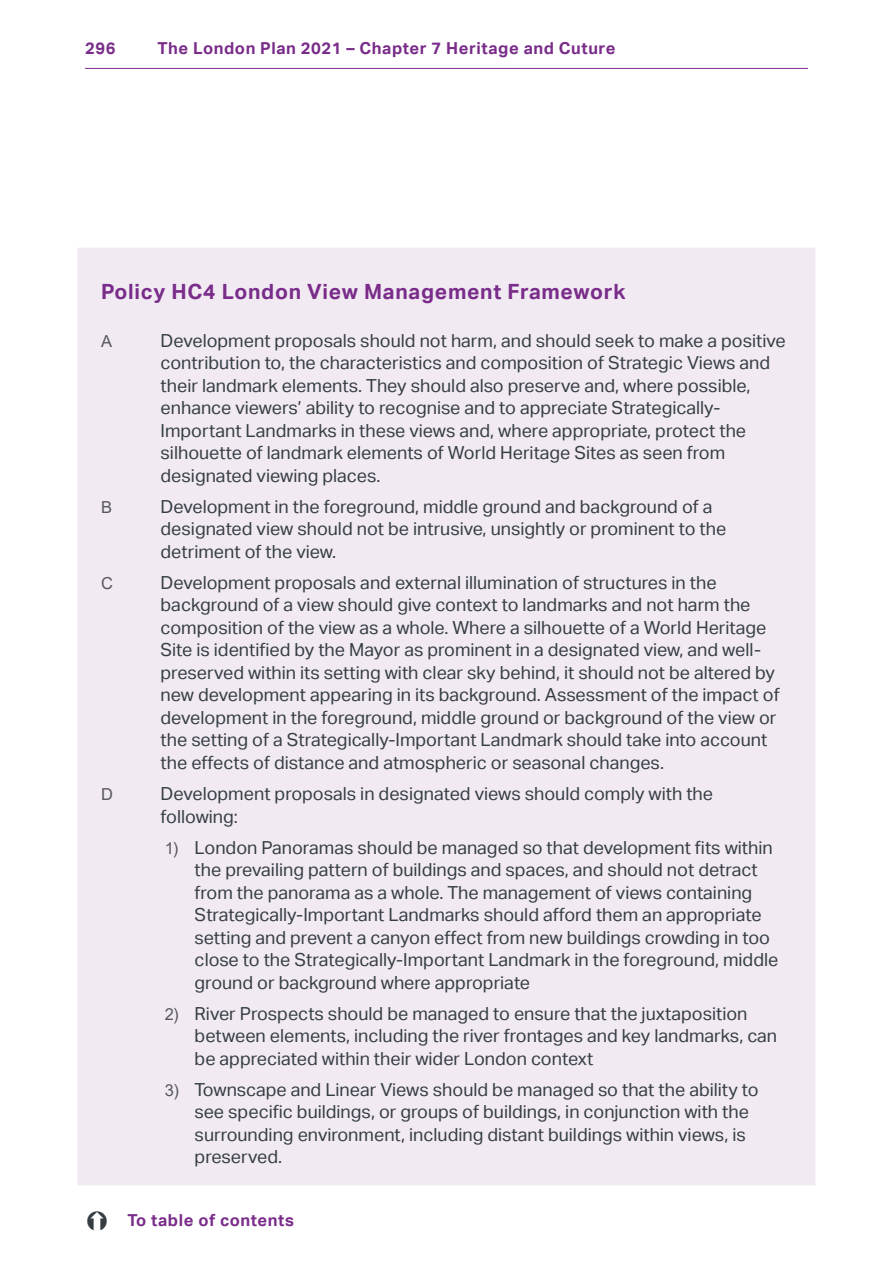
<style>
.page{position:relative;width:893px;height:1263px;background:#fff}
.page>*{position:absolute;margin:0;border:0;box-sizing:border-box;transform-origin:0 0}
.t1{font:700 21px "Aktiv Grotesk";letter-spacing:.035em;color:#792c89}
.t2{font:18px/22.5px "Aktiv Grotesk";color:#363e43}
.t3{font:700 16.5px "Aktiv Grotesk";letter-spacing:.035em;color:#792c89}
.t4{font:16.5px "Arial";color:#58595b}
.s1{font-family:"Arial";font-size:16.5px;color:#58595b}
</style>
<div class="page">
<div style="left:85px;top:255px;width:723px;height:923px;background:#f1eaf3"></div>
<div style="left:78px;top:248px;width:737px;height:937px;border:15px solid #f1eaf3"></div>
<hr style="left:85px;top:68px;width:723px;height:1px;background:#792c89">
<p class="t3" style="left:85px;top:39px;width:32px">296</p>
<p class="t3" style="left:157px;top:39px;width:460px">The London Plan 2021 – Chapter 7 Heritage and Cuture</p>
<p class="t1" style="left:101px;top:279px;width:526px">Policy HC4 London View Management Framework</p>
<p class="t4" style="left:101px;top:330px;width:13px">A</p>
<p class="t2" style="left:161px;top:329px;width:627px">Development proposals should not harm, and should seek to make a positive contribution to, the characteristics and composition of Strategic Views and their landmark elements. They should also preserve and, where possible, enhance viewers’ ability to recognise and to appreciate Strategically-Important Landmarks in these views and, where appropriate, protect the silhouette of landmark elements of World Heritage Sites as seen from designated viewing places.</p>
<p class="t4" style="left:101px;top:496px;width:13px">B</p>
<p class="t2" style="left:161px;top:495px;width:567px">Development in the foreground, middle ground and background of a designated view should not be intrusive, unsightly or prominent to the detriment of the view.</p>
<p class="t4" style="left:101px;top:572px;width:13px">C</p>
<p class="t2" style="left:161px;top:571px;width:621px">Development proposals and external illumination of structures in the background of a view should give context to landmarks and not harm the composition of the view as a whole. Where a silhouette of a World Heritage Site is identified by the Mayor as prominent in a designated view, and well&shy;preserved within its setting with clear sky behind, it should not be altered by new development appearing in its background. Assessment of the impact of development in the foreground, middle ground or background of the view or the setting of a Strategically-Important Landmark should take into account the effects of distance and atmospheric or seasonal changes.</p>
<p class="t4" style="left:101px;top:783px;width:13px">D</p>
<p class="t2" style="left:161px;top:782px;width:554px">Development proposals in designated views should comply with the following:</p>
<p class="t2" style="left:195px;top:836px;width:585px;text-indent:-30px"><span class="s1">1)</span> London Panoramas should be managed so that development fits within the prevailing pattern of buildings and spaces, and should not detract from the panorama as a whole. The management of views containing Strategically-Important Landmarks should afford them an appropriate setting and prevent a canyon effect from new buildings crowding in too close to the Strategically-Important Landmark in the foreground, middle ground or background where appropriate</p>
<p class="t2" style="left:195px;top:1002px;width:584px;text-indent:-30px"><span class="s1">2)</span> River Prospects should be managed to ensure that the juxtaposition between elements, including the river frontages and key landmarks, can be appreciated within their wider London context</p>
<p class="t2" style="left:195px;top:1078px;width:566px;text-indent:-30px"><span class="s1">3)</span> Townscape and Linear Views should be managed so that the ability to see specific buildings, or groups of buildings, in conjunction with the surrounding environment, including distant buildings within views, is preserved.</p>
<p class="t3" style="left:128px;top:1211px;width:168px">To table of contents</p>
</div>
